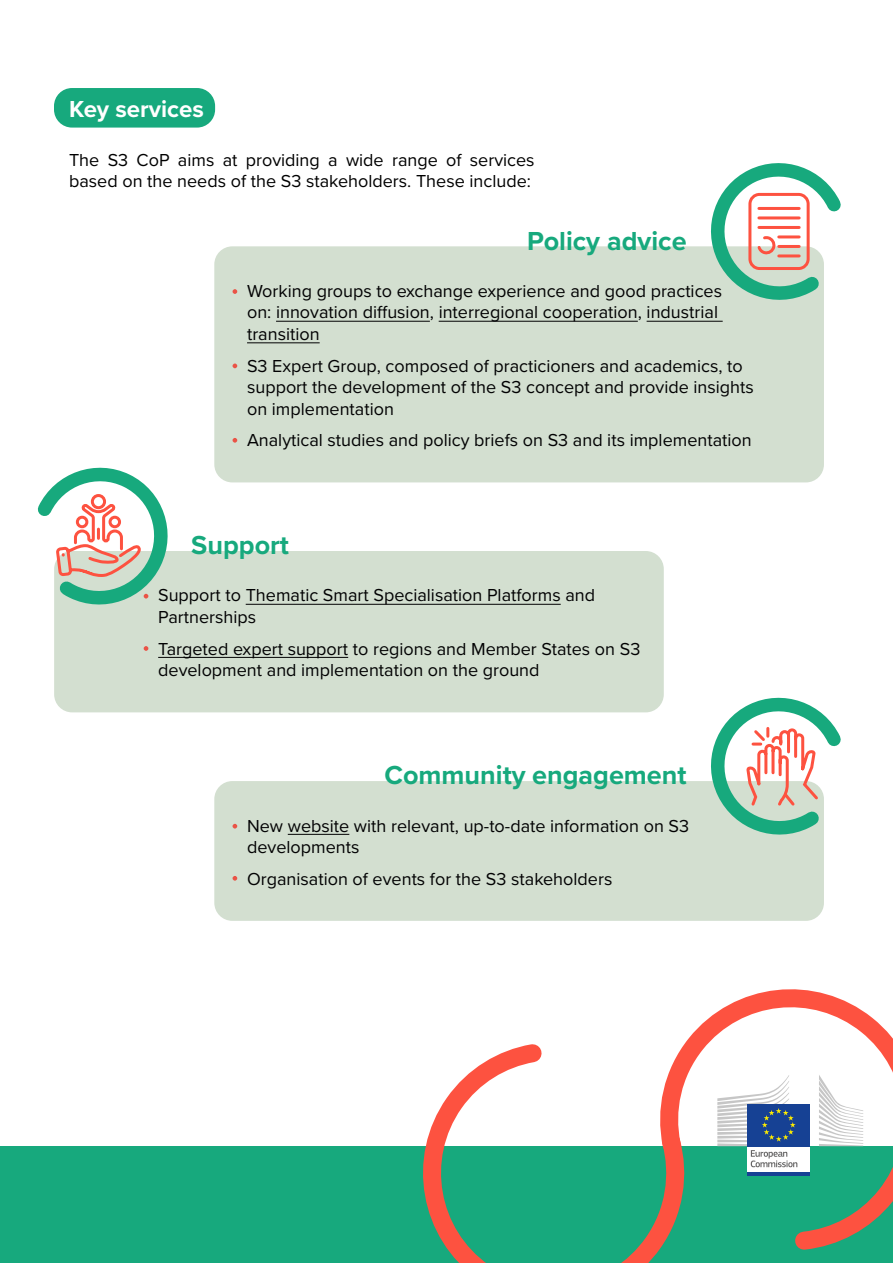
<style>
.page{position:relative;width:893px;height:1263px;background:#fff}
.page>*{position:absolute;margin:0;border:0;box-sizing:border-box;transform-origin:0 0}
.t1{font:700 27px "Proxima Nova";color:#17a97d}
.t2{font:700 24px "Proxima Nova";color:#fff}
.t3{font:18px/21.6px "Proxima Nova";color:#020203}
.t4{font:18px/21.6px "Proxima Nova";color:#000}
</style>
<div class="page">
<div style="left:214px;top:246px;width:610px;height:236px;background:#d3dfd0;border-radius:18px"></div>
<div style="left:214px;top:781px;width:610px;height:140px;background:#d3dfd0;border-radius:18px"></div>
<div style="left:54px;top:551px;width:610px;height:161px;background:#d3dfd0;border-radius:18px"></div>
<hr style="left:276px;top:321px;width:154px;height:1px;background:#020203">
<hr style="left:439px;top:321px;width:199px;height:1px;background:#020203">
<hr style="left:647px;top:321px;width:76px;height:1px;background:#020203">
<hr style="left:247px;top:342px;width:73px;height:1px;background:#020203">
<hr style="left:288px;top:834px;width:61px;height:1px;background:#020203">
<hr style="left:246px;top:604px;width:315px;height:1px;background:#020203">
<hr style="left:158px;top:657px;width:190px;height:1px;background:#020203">
<svg style="left:233px;top:289px;width:4px;height:5px"></svg>
<svg style="left:233px;top:363px;width:4px;height:5px"></svg>
<svg style="left:233px;top:438px;width:4px;height:5px"></svg>
<div style="left:0;top:1146px;width:893px;height:117px;background:#17a97d"></div>
<svg style="left:423px;top:1044px;width:235px;height:219px"></svg>
<svg style="left:658px;top:989px;width:235px;height:263px"></svg>
<svg style="left:144px;top:646px;width:4px;height:5px"></svg>
<svg style="left:233px;top:824px;width:4px;height:4px"></svg>
<svg style="left:233px;top:876px;width:4px;height:5px"></svg>
<div style="left:54px;top:88px;width:161px;height:40px;background:#17a97d;border-radius:18px"></div>
<div style="left:747px;top:1145px;width:63px;height:28px;background:#fff"></div>
<div style="left:747px;top:1104px;width:63px;height:42px;background:#164194"></div>
<hr style="left:747px;top:1172px;width:63px;height:3px;background:#164194">
<svg style="left:819px;top:1074px;width:44px;height:72px"></svg>
<svg style="left:717px;top:1075px;width:80px;height:92px"></svg>
<svg style="left:37px;top:467px;width:131px;height:138px"></svg>
<svg style="left:703px;top:163px;width:138px;height:137px"></svg>
<svg style="left:711px;top:697px;width:130px;height:138px"></svg>
<h2 class="t2" style="left:69px;top:91px;width:136px">Key services</h2>
<p class="t4" style="left:69px;top:148px;width:467px">The S3 CoP aims at providing a wide range of services based on the needs of the S3 stakeholders. These include:</p>
<h1 class="t1" style="left:527px;top:220px;width:161px">Policy advice</h1>
<p class="t3" style="left:247px;top:279px;width:477px">Working groups to exchange experience and good practices on: innovation diffusion, interregional cooperation, industrial transition</p>
<p class="t3" style="left:247px;top:354px;width:508px">S3 Expert Group, composed of practicioners and academics, to support the development of the S3 concept and provide insights on implementation</p>
<p class="t3" style="left:247px;top:429px;width:506px">Analytical studies and policy briefs on S3 and its implementation</p>
<h1 class="t1" style="left:191px;top:525px;width:99px">Support</h1>
<p class="t3" style="left:158px;top:584px;width:438px">Support to Thematic Smart Specialisation Platforms and<br>Partnerships</p>
<p class="t3" style="left:158px;top:637px;width:484px">Targeted expert support to regions and Member States on S3 development and implementation on the ground</p>
<h1 class="t1" style="left:384px;top:755px;width:304px">Community engagement</h1>
<p class="t3" style="left:247px;top:814px;width:444px">New website with relevant, up-to-date information on S3 developments</p>
<p class="t3" style="left:247px;top:867px;width:367px">Organisation of events for the S3 stakeholders</p>
</div>
